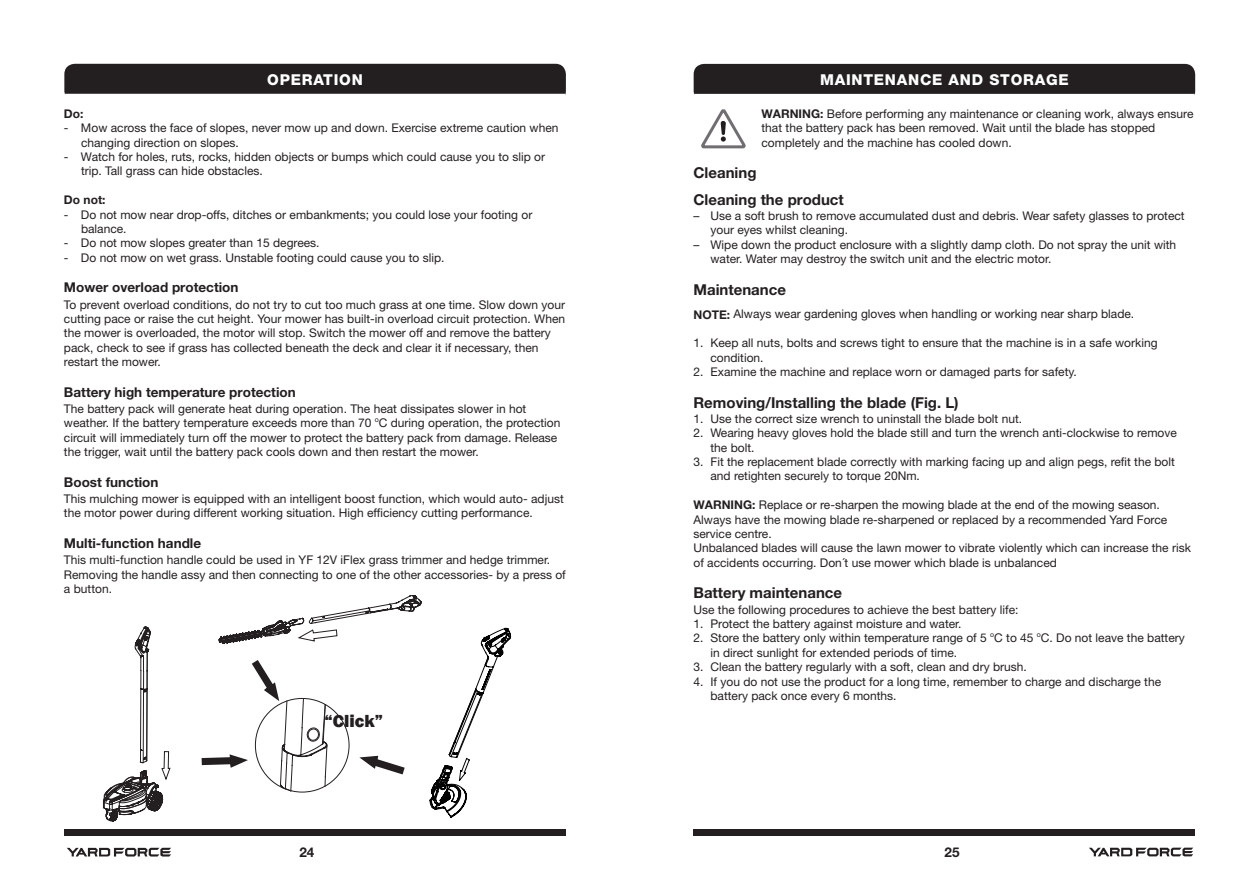
<style>
.page{position:relative;width:1259px;height:893px;background:#fff}
.page>*{position:absolute;margin:0;border:0;box-sizing:border-box;transform-origin:0 0}
.t1{font:800 18px "Franklin Gothic";color:#231f20}
.t2{font:700 15px "Helvetica Neue LT Pro";color:#231f20}
.t3{font:800 15px "Helvetica Neue LT Pro";letter-spacing:.05em;color:#fff}
.t4{font:700 13.5px "Helvetica Neue LT Pro";color:#231f20}
.t5{font:12px/14.4px "Helvetica Neue LT Std";color:#231f20}
.t6{font:700 12px "Helvetica Neue LT Pro";color:#231f20}
.t7{font:7.05px "Helvetica Neue LT Std";color:#231f20}
.s1{font-family:"Helvetica Neue LT Pro";font-weight:700}
</style>
<div class="page">
<div style="left:64px;top:829px;width:502px;height:7px;background:#231f20"></div>
<div style="left:693px;top:829px;width:502px;height:6px;background:#231f20"></div>
<svg style="left:67px;top:848px;width:104px;height:8px"></svg>
<svg style="left:1089px;top:848px;width:104px;height:8px"></svg>
<svg style="left:64px;top:64px;width:502px;height:31px;background:#2c2829"></svg>
<svg style="left:693px;top:64px;width:502px;height:31px;background:#2b2829"></svg>
<svg style="left:701px;top:109px;width:45px;height:40px"></svg>
<svg style="left:430px;top:628px;width:81px;height:189px"></svg>
<svg style="left:218px;top:595px;width:203px;height:49px"></svg>
<svg style="left:103px;top:627px;width:68px;height:194px"></svg>
<svg style="left:359px;top:756px;width:46px;height:18px"></svg>
<svg style="left:202px;top:660px;width:125px;height:131px"></svg>
<p class="t3" style="left:267px;top:71px;width:97px">OPERATION</p>
<p class="t3" style="left:820px;top:71px;width:250px">MAINTENANCE AND STORAGE</p>
<p class="t5" style="left:761px;top:106px;width:433px"><span class="s1">WARNING:</span> Before performing any maintenance or cleaning work, always ensure</p>
<p class="t5" style="left:761px;top:120px;width:395px">that the battery pack has been removed. Wait until the blade has stopped completely and the machine has cooled down.</p>
<p class="t2" style="left:693px;top:164px;width:65px">Cleaning</p>
<p class="t2" style="left:693px;top:190px;width:152px">Cleaning the product</p>
<p class="t5" style="left:710px;top:208px;width:476px;text-indent:-17px">– Use a soft brush to remove accumulated dust and debris. Wear safety glasses to protect your eyes whilst cleaning.</p>
<p class="t5" style="left:710px;top:237px;width:467px;text-indent:-17px">– Wipe down the product enclosure with a slightly damp cloth. Do not spray the unit with water. Water may destroy the switch unit and the electric motor.</p>
<p class="t2" style="left:693px;top:280px;width:94px">Maintenance</p>
<p class="t5" style="left:693px;top:307px;width:442px"><span class="s1">NOTE:</span> Always wear gardening gloves when handling or working near sharp blade.</p>
<p class="t5" style="left:710px;top:335px;width:448px;text-indent:-17px">1. Keep all nuts, bolts and screws tight to ensure that the machine is in a safe working condition.</p>
<p class="t5" style="left:693px;top:364px;width:385px">2. Examine the machine and replace worn or damaged parts for safety.</p>
<p class="t2" style="left:693px;top:393px;width:267px">Removing/Installing the blade (Fig. L)</p>
<p class="t5" style="left:693px;top:411px;width:330px">1. Use the correct size wrench to uninstall the blade bolt nut.</p>
<p class="t5" style="left:710px;top:425px;width:468px;text-indent:-17px">2. Wearing heavy gloves hold the blade still and turn the wrench anti-clockwise to remove the bolt.</p>
<p class="t5" style="left:710px;top:454px;width:466px;text-indent:-17px">3. Fit the replacement blade correctly with marking facing up and align pegs, refit the bolt and retighten securely to torque 20Nm.</p>
<p class="t5" style="left:693px;top:497px;width:475px"><span class="s1">WARNING:</span> Replace or re-sharpen the mowing blade at the end of the mowing season.<br>Always have the mowing blade re-sharpened or replaced by a recommended Yard Force service centre.</p>
<p class="t5" style="left:693px;top:541px;width:499px">Unbalanced blades will cause the lawn mower to vibrate violently which can increase the risk of accidents occurring. Don´t use mower which blade is unbalanced</p>
<p class="t2" style="left:693px;top:584px;width:150px">Battery maintenance</p>
<p class="t5" style="left:693px;top:602px;width:326px">Use the following procedures to achieve the best battery life:</p>
<p class="t5" style="left:693px;top:616px;width:269px">1. Protect the battery against moisture and water.</p>
<p class="t5" style="left:693px;top:631px;width:295px">2. Store the battery only within temperature range of 5</p>
<p class="t7" style="left:990px;top:630px;width:6px">o</p>
<p class="t5" style="left:994px;top:631px;width:41px">C to 45</p>
<p class="t7" style="left:1037px;top:630px;width:6px">o</p>
<p class="t5" style="left:1041px;top:631px;width:145px">C. Do not leave the battery</p>
<p class="t5" style="left:710px;top:645px;width:248px">in direct sunlight for extended periods of time.</p>
<p class="t5" style="left:693px;top:659px;width:335px">3. Clean the battery regularly with a soft, clean and dry brush.</p>
<p class="t5" style="left:710px;top:674px;width:452px;text-indent:-17px">4. If you do not use the product for a long time, remember to charge and discharge the battery pack once every 6 months.</p>
<h1 class="t1" style="left:324px;top:709px;width:60px">“Click”</h1>
<p class="t6" style="left:64px;top:106px;width:21px">Do:</p>
<p class="t5" style="left:81px;top:120px;width:479px;text-indent:-17px">- Mow across the face of slopes, never mow up and down. Exercise extreme caution when changing direction on slopes.</p>
<p class="t5" style="left:81px;top:149px;width:465px;text-indent:-17px">- Watch for holes, ruts, rocks, hidden objects or bumps which could cause you to slip or trip. Tall grass can hide obstacles.</p>
<p class="t6" style="left:64px;top:193px;width:43px">Do not:</p>
<p class="t5" style="left:81px;top:207px;width:453px;text-indent:-17px">- Do not mow near drop-offs, ditches or embankments; you could lose your footing or balance.</p>
<p class="t5" style="left:64px;top:236px;width:257px">- Do not mow slopes greater than 15 degrees.</p>
<p class="t5" style="left:64px;top:250px;width:382px">- Do not mow on wet grass. Unstable footing could cause you to slip.</p>
<p class="t4" style="left:64px;top:279px;width:176px">Mower overload protection</p>
<p class="t5" style="left:64px;top:297px;width:502px">To prevent overload conditions, do not try to cut too much grass at one time. Slow down your cutting pace or raise the cut height. Your mower has built-in overload circuit protection. When the mower is overloaded, the motor will stop. Switch the mower off and remove the battery pack, check to see if grass has collected beneath the deck and clear it if necessary, then restart the mower.</p>
<p class="t4" style="left:64px;top:383px;width:233px">Battery high temperature protection</p>
<p class="t5" style="left:64px;top:401px;width:464px">The battery pack will generate heat during operation. The heat dissipates slower in hot weather. If the battery temperature exceeds more than 70</p>
<p class="t7" style="left:375px;top:415px;width:6px">o</p>
<p class="t5" style="left:64px;top:416px;width:498px;text-indent:315px">C during operation, the protection circuit will immediately turn off the mower to protect the battery pack from damage. Release the trigger, wait until the battery pack cools down and then restart the mower.</p>
<p class="t4" style="left:64px;top:473px;width:96px">Boost function</p>
<p class="t5" style="left:64px;top:491px;width:501px">This mulching mower is equipped with an intelligent boost function, which would auto- adjust the motor power during different working situation. High efficiency cutting performance.</p>
<p class="t4" style="left:64px;top:535px;width:139px">Multi-function handle</p>
<p class="t5" style="left:64px;top:552px;width:503px">This multi-function handle could be used in YF 12V iFlex grass trimmer and hedge trimmer.<br>Removing the handle assy and then connecting to one of the other accessories- by a press of a button.</p>
<p class="t4" style="left:299px;top:844px;width:17px">24</p>
<p class="t4" style="left:944px;top:844px;width:17px">25</p>
</div>
